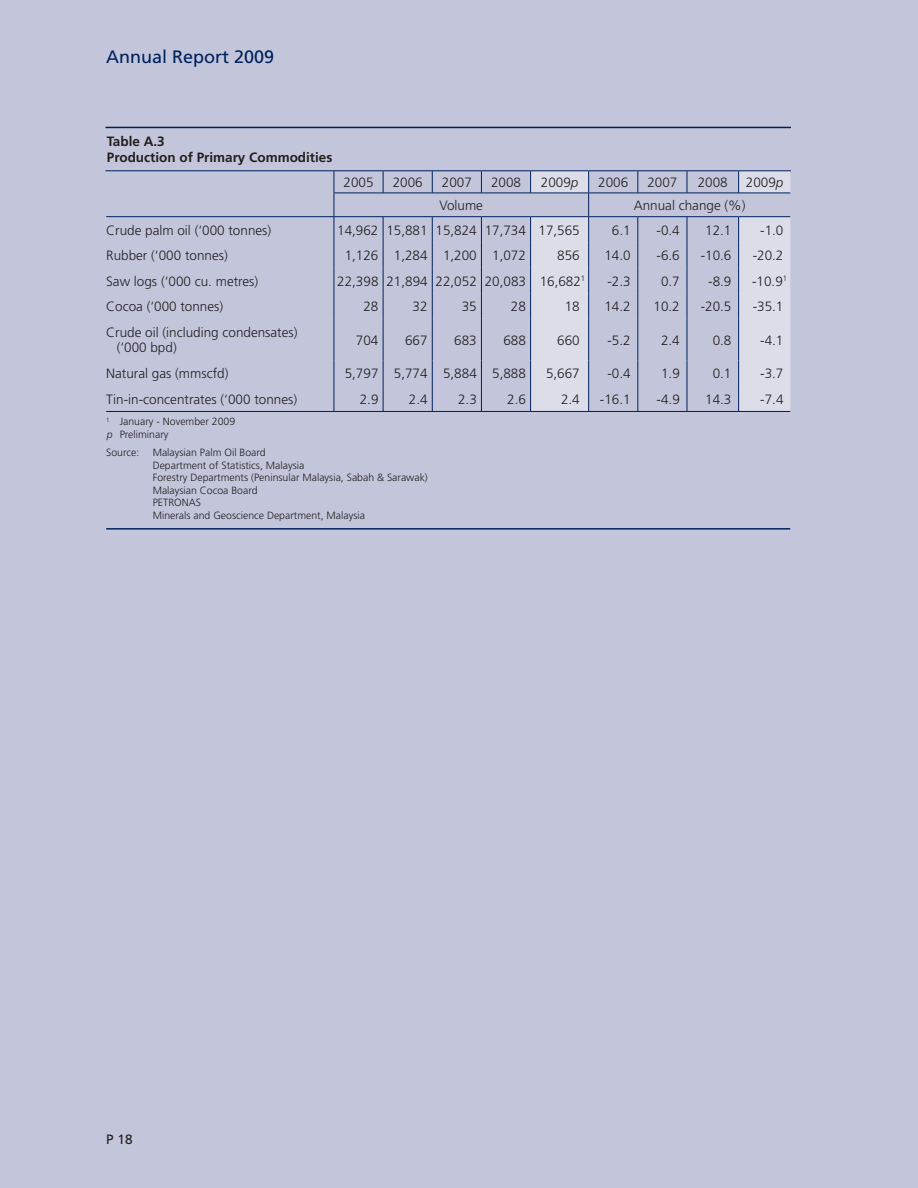
<style>
.page{position:relative;width:918px;height:1188px;background:#c3c6db}
.page>*{position:absolute;margin:0;border:0;box-sizing:border-box;transform-origin:0 0}
.t1{font:18px "Frutiger";color:#00205b}
.t2{font:300 13.5px/15px "Frutiger";color:#231f20}
.t3{font:700 13.5px/16.2px "Frutiger";color:#231f20}
.t4{font:13.5px "Frutiger";color:#231f20}
.t5{font:300 10.5px/12.6px "Frutiger";color:#231f20}
.s1{font-style:italic}
</style>
<div class="page">
<svg style="left:531px;top:171px;width:259px;height:240px"></svg>
<hr style="left:105px;top:127px;width:686px;height:1px;background:#00205b">
<hr style="left:105px;top:170px;width:229px;height:1px;background:#00205b">
<hr style="left:334px;top:170px;width:49px;height:1px;background:#00205b">
<svg style="left:383px;top:171px;width:1px;height:22px"></svg>
<hr style="left:383px;top:170px;width:98px;height:1px;background:#00205b">
<svg style="left:432px;top:171px;width:1px;height:22px"></svg>
<svg style="left:481px;top:171px;width:1px;height:22px"></svg>
<hr style="left:481px;top:170px;width:50px;height:1px;background:#00205b">
<svg style="left:530px;top:171px;width:1px;height:22px"></svg>
<hr style="left:531px;top:170px;width:58px;height:1px;background:#00205b">
<hr style="left:589px;top:170px;width:49px;height:1px;background:#00205b">
<svg style="left:637px;top:171px;width:1px;height:22px"></svg>
<hr style="left:638px;top:170px;width:49px;height:1px;background:#00205b">
<svg style="left:687px;top:171px;width:1px;height:22px"></svg>
<hr style="left:687px;top:170px;width:52px;height:1px;background:#00205b">
<svg style="left:738px;top:171px;width:1px;height:22px"></svg>
<hr style="left:739px;top:170px;width:52px;height:1px;background:#00205b">
<hr style="left:334px;top:193px;width:255px;height:1px;background:#00205b">
<hr style="left:589px;top:193px;width:201px;height:1px;background:#00205b">
<hr style="left:106px;top:216px;width:228px;height:1px;background:#00205b">
<hr style="left:334px;top:216px;width:49px;height:1px;background:#00205b">
<hr style="left:383px;top:216px;width:98px;height:1px;background:#00205b">
<hr style="left:481px;top:216px;width:50px;height:1px;background:#00205b">
<hr style="left:531px;top:216px;width:58px;height:1px;background:#00205b">
<hr style="left:589px;top:216px;width:49px;height:1px;background:#00205b">
<hr style="left:638px;top:216px;width:49px;height:1px;background:#00205b">
<hr style="left:687px;top:216px;width:52px;height:1px;background:#00205b">
<hr style="left:739px;top:216px;width:51px;height:1px;background:#00205b">
<svg style="left:334px;top:171px;width:1px;height:148px"></svg>
<hr style="left:334px;top:319px;width:1px;height:41px;background:#00205b">
<svg style="left:383px;top:217px;width:1px;height:102px"></svg>
<hr style="left:383px;top:319px;width:1px;height:41px;background:#00205b">
<svg style="left:432px;top:217px;width:1px;height:102px"></svg>
<hr style="left:432px;top:319px;width:1px;height:41px;background:#00205b">
<svg style="left:481px;top:217px;width:1px;height:102px"></svg>
<hr style="left:481px;top:319px;width:1px;height:41px;background:#00205b">
<svg style="left:530px;top:217px;width:1px;height:102px"></svg>
<hr style="left:530px;top:319px;width:1px;height:41px;background:#00205b">
<svg style="left:588px;top:171px;width:1px;height:148px"></svg>
<hr style="left:588px;top:319px;width:1px;height:41px;background:#00205b">
<svg style="left:637px;top:217px;width:1px;height:102px"></svg>
<hr style="left:637px;top:319px;width:1px;height:41px;background:#00205b">
<svg style="left:687px;top:217px;width:1px;height:102px"></svg>
<hr style="left:687px;top:319px;width:1px;height:41px;background:#00205b">
<svg style="left:738px;top:217px;width:1px;height:102px"></svg>
<hr style="left:738px;top:319px;width:1px;height:41px;background:#00205b">
<svg style="left:334px;top:360px;width:1px;height:51px"></svg>
<svg style="left:383px;top:360px;width:1px;height:51px"></svg>
<svg style="left:432px;top:360px;width:1px;height:51px"></svg>
<svg style="left:481px;top:360px;width:1px;height:51px"></svg>
<svg style="left:530px;top:360px;width:1px;height:51px"></svg>
<svg style="left:588px;top:360px;width:1px;height:51px"></svg>
<svg style="left:637px;top:360px;width:1px;height:51px"></svg>
<svg style="left:687px;top:360px;width:1px;height:51px"></svg>
<svg style="left:738px;top:360px;width:1px;height:51px"></svg>
<hr style="left:106px;top:411px;width:228px;height:1px;background:#00205b">
<hr style="left:106px;top:528px;width:684px;height:2px;background:#00205b">
<hr style="left:334px;top:411px;width:456px;height:1px;background:#00205b">
<h1 class="t1" style="left:106px;top:50px;width:170px">Annual Report 2009</h1>
<p class="t3" style="left:107px;top:134px;width:227px">Table A.3<br>Production of Primary Commodities</p>
<p class="t2" style="left:344px;top:176px;width:32px">2005</p>
<p class="t2" style="left:393px;top:176px;width:32px">2006</p>
<p class="t2" style="left:442px;top:176px;width:32px">2007</p>
<p class="t2" style="left:491px;top:176px;width:32px">2008</p>
<p class="t2" style="left:541px;top:176px;width:39px">2009<span class="s1">p</span></p>
<p class="t2" style="left:598px;top:176px;width:32px">2006</p>
<p class="t2" style="left:647px;top:176px;width:32px">2007</p>
<p class="t2" style="left:698px;top:176px;width:32px">2008</p>
<p class="t2" style="left:746px;top:176px;width:39px">2009<span class="s1">p</span></p>
<p class="t2" style="left:440px;top:199px;width:45px">Volume</p>
<p class="t2" style="left:634px;top:199px;width:113px">Annual change (%)</p>
<p class="t2" style="left:106px;top:223px;width:167px">Crude palm oil (‘000 tonnes)</p>
<p class="t2" style="left:337px;top:223px;width:244px">14,962 15,881 15,824 17,734 17,565</p>
<p class="t2" style="left:612px;top:223px;width:20px">6.1</p>
<p class="t2" style="left:657px;top:223px;width:25px">-0.4</p>
<p class="t2" style="left:705px;top:223px;width:28px">12.1</p>
<p class="t2" style="left:760px;top:223px;width:25px">-1.0</p>
<p class="t2" style="left:106px;top:249px;width:123px">Rubber (‘000 tonnes)</p>
<p class="t2" style="left:345px;top:249px;width:183px">1,126 1,284 1,200 1,072</p>
<p class="t2" style="left:557px;top:249px;width:24px">856</p>
<p class="t2" style="left:604px;top:249px;width:28px">14.0</p>
<p class="t2" style="left:657px;top:249px;width:25px">-6.6</p>
<p class="t2" style="left:701px;top:249px;width:32px">-10.6</p>
<p class="t2" style="left:753px;top:249px;width:32px">-20.2</p>
<p class="t2" style="left:106px;top:274px;width:154px">Saw logs (‘000 cu. metres)</p>
<p class="t2" style="left:337px;top:274px;width:250px">22,398 21,894 22,052 20,083 16,682<sup>1</sup></p>
<p class="t2" style="left:607px;top:274px;width:25px">-2.3</p>
<p class="t2" style="left:661px;top:274px;width:20px">0.7</p>
<p class="t2" style="left:708px;top:274px;width:25px">-8.9</p>
<p class="t2" style="left:752px;top:274px;width:37px">-10.9<sup>1</sup></p>
<p class="t2" style="left:106px;top:300px;width:119px">Cocoa (‘000 tonnes)</p>
<p class="t2" style="left:363px;top:300px;width:17px">28</p>
<p class="t2" style="left:413px;top:300px;width:17px">32</p>
<p class="t2" style="left:462px;top:300px;width:17px">35</p>
<p class="t2" style="left:511px;top:300px;width:17px">28</p>
<p class="t2" style="left:565px;top:300px;width:17px">18</p>
<p class="t2" style="left:604px;top:300px;width:28px">14.2</p>
<p class="t2" style="left:654px;top:300px;width:28px">10.2</p>
<p class="t2" style="left:701px;top:300px;width:32px">-20.5</p>
<p class="t2" style="left:753px;top:300px;width:32px">-35.1</p>
<p class="t2" style="left:117px;top:326px;width:182px;text-indent:-11px">Crude oil (including condensates) (‘000 bpd)</p>
<p class="t2" style="left:356px;top:334px;width:24px">704</p>
<p class="t2" style="left:405px;top:334px;width:24px">667</p>
<p class="t2" style="left:454px;top:334px;width:24px">683</p>
<p class="t2" style="left:503px;top:334px;width:24px">688</p>
<p class="t2" style="left:557px;top:334px;width:24px">660</p>
<p class="t2" style="left:607px;top:334px;width:25px">-5.2</p>
<p class="t2" style="left:661px;top:334px;width:20px">2.4</p>
<p class="t2" style="left:713px;top:334px;width:20px">0.8</p>
<p class="t2" style="left:760px;top:334px;width:25px">-4.1</p>
<p class="t2" style="left:106px;top:367px;width:124px">Natural gas (mmscfd)</p>
<p class="t2" style="left:345px;top:367px;width:183px">5,797 5,774 5,884 5,888</p>
<p class="t2" style="left:546px;top:367px;width:35px">5,667</p>
<p class="t2" style="left:607px;top:367px;width:25px">-0.4</p>
<p class="t2" style="left:661px;top:367px;width:20px">1.9</p>
<p class="t2" style="left:713px;top:367px;width:20px">0.1</p>
<p class="t2" style="left:760px;top:367px;width:25px">-3.7</p>
<p class="t2" style="left:106px;top:393px;width:192px">Tin-in-concentrates (‘000 tonnes)</p>
<p class="t2" style="left:360px;top:393px;width:20px">2.9</p>
<p class="t2" style="left:409px;top:393px;width:20px">2.4</p>
<p class="t2" style="left:458px;top:393px;width:20px">2.3</p>
<p class="t2" style="left:507px;top:393px;width:20px">2.6</p>
<p class="t2" style="left:561px;top:393px;width:20px">2.4</p>
<p class="t2" style="left:600px;top:393px;width:32px">-16.1</p>
<p class="t2" style="left:657px;top:393px;width:25px">-4.9</p>
<p class="t2" style="left:705px;top:393px;width:28px">14.3</p>
<p class="t2" style="left:760px;top:393px;width:25px">-7.4</p>
<p class="t5" style="left:106px;top:416px;width:131px"><sup>1</sup> January - November 2009 <span class="s1">p</span> Preliminary</p>
<p class="t5" style="left:106px;top:447px;width:35px">Source:</p>
<p class="t5" style="left:153px;top:447px;width:277px">Malaysian Palm Oil Board<br>Department of Statistics, Malaysia<br>Forestry Departments (Peninsular Malaysia, Sabah &amp; Sarawak)<br>Malaysian Cocoa Board<br>PETRONAS<br>Minerals and Geoscience Department, Malaysia</p>
<p class="t4" style="left:106px;top:1134px;width:28px">P 18</p>
</div>
